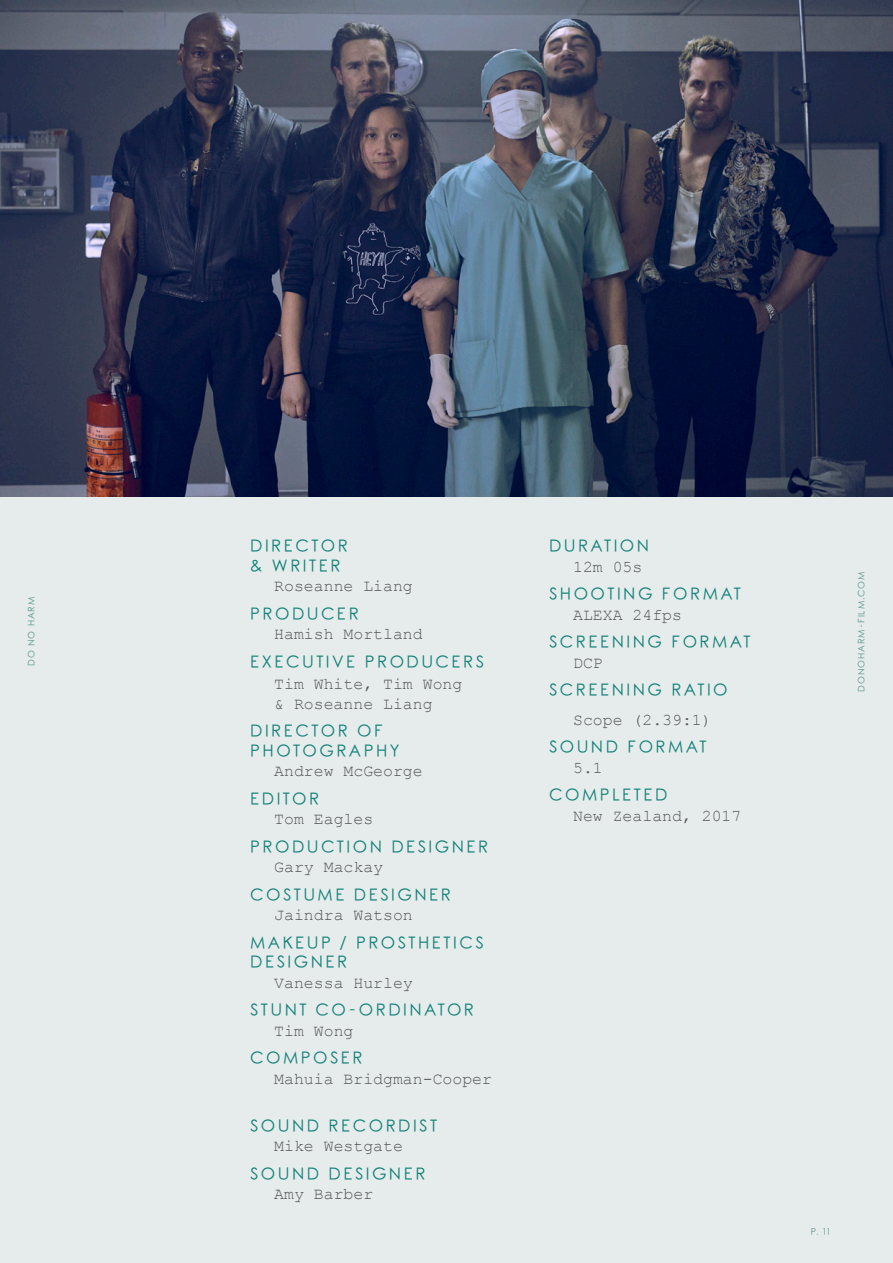
<style>
.page{position:relative;width:893px;height:1263px;background:#e6eceb}
.page>*{position:absolute;margin:0;border:0;box-sizing:border-box;transform-origin:0 0}
.t1{font:16.5px/19.5px "Rounded Elegance";letter-spacing:.15em;color:#148279}
.t2{font:16.5px/19.5px "Courier New";color:#57585a}
.t3{font:9px "Rounded Elegance";letter-spacing:.1em;color:#5c9791}
.s1{font-family:"Rounded Elegance";color:#148279}
</style>
<div class="page">
<img style="left:0;top:0;width:893px;height:496px">
<p class="t3" style="left:26px;top:666px;width:70px;rotate:-90deg">DO NO HARM</p>
<p class="t1" style="left:250px;top:538px;width:99px">DIRECTOR &amp; WRITER</p>
<p class="t2" style="left:274px;top:576px;width:140px">Roseanne Liang</p>
<p class="t1" style="left:250px;top:606px;width:110px">PRODUCER</p>
<p class="t2" style="left:274px;top:624px;width:150px">Hamish Mortland</p>
<p class="t1" style="left:250px;top:654px;width:235px">EXECUTIVE PRODUCERS</p>
<p class="t2" style="left:274px;top:674px;width:190px">Tim White, Tim Wong &amp; Roseanne Liang</p>
<p class="t1" style="left:250px;top:723px;width:151px">DIRECTOR OF<br>PHOTOGRAPHY</p>
<p class="t2" style="left:274px;top:761px;width:150px">Andrew McGeorge</p>
<p class="t1" style="left:250px;top:791px;width:70px">EDITOR</p>
<p class="t2" style="left:274px;top:809px;width:100px">Tom Eagles</p>
<p class="t1" style="left:250px;top:839px;width:240px">PRODUCTION DESIGNER</p>
<p class="t2" style="left:274px;top:857px;width:110px">Gary Mackay</p>
<p class="t1" style="left:250px;top:887px;width:202px">COSTUME DESIGNER</p>
<p class="t2" style="left:274px;top:905px;width:140px">Jaindra Watson</p>
<p class="t1" style="left:250px;top:935px;width:235px">MAKEUP / PROSTHETICS<br>DESIGNER</p>
<p class="t2" style="left:274px;top:973px;width:140px">Vanessa Hurley</p>
<p class="t1" style="left:250px;top:1002px;width:225px">STUNT CO-ORDINATOR</p>
<p class="t2" style="left:274px;top:1021px;width:81px">Tim Wong</p>
<p class="t1" style="left:250px;top:1050px;width:114px">COMPOSER</p>
<p class="t2" style="left:274px;top:1069px;width:219px">Mahuia Bridgman-Cooper</p>
<p class="t1" style="left:250px;top:1118px;width:188px">SOUND RECORDIST</p>
<p class="t2" style="left:274px;top:1136px;width:130px">Mike Westgate</p>
<p class="t1" style="left:250px;top:1166px;width:177px">SOUND DESIGNER</p>
<p class="t2" style="left:274px;top:1184px;width:100px">Amy Barber</p>
<p class="t1" style="left:549px;top:538px;width:102px">DURATION</p>
<p class="t2" style="left:573px;top:557px;width:71px">12m 05s</p>
<p class="t1" style="left:549px;top:586px;width:193px">SHOOTING FORMAT</p>
<p class="t2" style="left:573px;top:605px;width:110px">ALEXA 24fps</p>
<p class="t1" style="left:549px;top:634px;width:203px">SCREENING FORMAT</p>
<p class="t2" style="left:573px;top:653px;width:31px">DCP</p>
<p class="t1" style="left:549px;top:682px;width:180px">SCREENING RATIO</p>
<p class="t2" style="left:573px;top:710px;width:140px">Scope (2.39:1)</p>
<p class="t1" style="left:549px;top:739px;width:159px">SOUND FORMAT</p>
<p class="t2" style="left:573px;top:758px;width:31px">5.1</p>
<p class="t2" style="left:573px;top:786px;width:170px;text-indent:-24px"><span class="s1">COMPLETED<br></span>New Zealand, 2017</p>
<p class="t3" style="left:856px;top:691px;width:122px;rotate:-90deg">DONOHARM-FILM.COM</p>
<p class="t3" style="left:811px;top:1226px;width:21px">P. 11</p>
</div>
